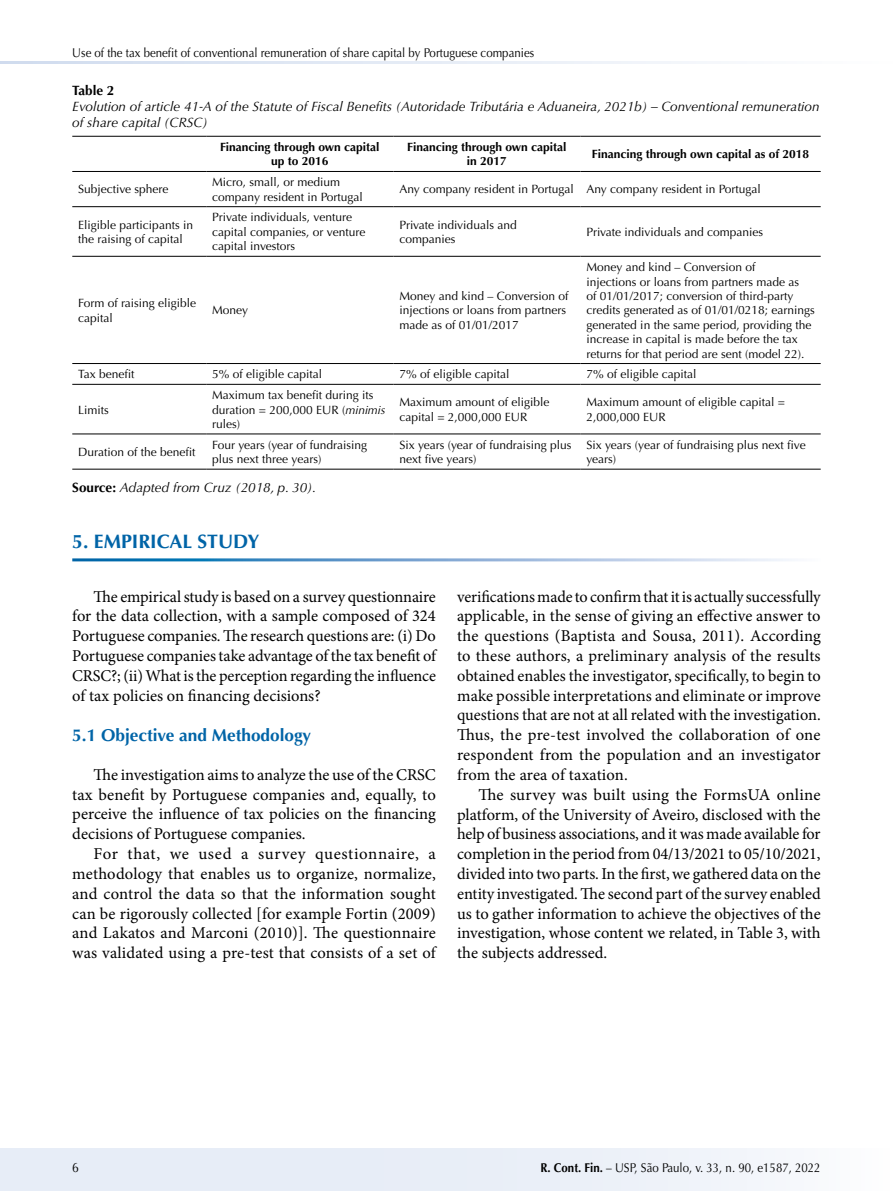
<style>
.page{position:relative;width:893px;height:1191px;background:#fff}
.page>*{position:absolute;margin:0;border:0;box-sizing:border-box;transform-origin:0 0}
.t1{font:700 19.5px "Optima LT Std";color:#0064a7}
.t2{font:700 17.25px "Optima LT Std";color:#0064a7}
.t3{font:16.5px/19.8px "Minion Pro";color:#000;text-align:justify}
.t4{font:italic 13.5px/16.2px "Optima LT Std";color:#000}
.t5{font:700 13.5px "Optima LT Std";color:#000}
.t6{font:13.5px "Optima LT Std";color:#000;scale:.9 1}
.t7{font:12.75px "Optima LT Std";color:#000;scale:.9 1}
.t8{font:12px/14.4px "Optima LT Std";color:#000}
.t9{font:700 12px/14.4px "Optima LT Std";color:#000;text-align:center}
.s1{font-style:italic}
.s2{font-weight:700;font-style:normal}
.s3{font-weight:700}
</style>
<div class="page">
<div style="left:0;top:1148px;width:893px;height:43px;background:#e7edf7"></div>
<hr style="left:0;top:61px;width:893px;height:3px;background:#cfdbee">
<hr style="left:72px;top:171px;width:134px;height:1px;background:#000">
<hr style="left:206px;top:171px;width:187px;height:1px;background:#000">
<hr style="left:393px;top:171px;width:187px;height:1px;background:#000">
<hr style="left:580px;top:171px;width:241px;height:1px;background:#000">
<hr style="left:72px;top:206px;width:134px;height:1px;background:#000">
<hr style="left:206px;top:206px;width:187px;height:1px;background:#000">
<hr style="left:393px;top:206px;width:187px;height:1px;background:#000">
<hr style="left:580px;top:206px;width:241px;height:1px;background:#000">
<hr style="left:72px;top:256px;width:134px;height:1px;background:#000">
<hr style="left:206px;top:256px;width:187px;height:1px;background:#000">
<hr style="left:393px;top:256px;width:187px;height:1px;background:#000">
<hr style="left:580px;top:256px;width:241px;height:1px;background:#000">
<hr style="left:72px;top:363px;width:134px;height:1px;background:#000">
<hr style="left:206px;top:363px;width:187px;height:1px;background:#000">
<hr style="left:393px;top:363px;width:187px;height:1px;background:#000">
<hr style="left:580px;top:363px;width:241px;height:1px;background:#000">
<hr style="left:72px;top:384px;width:134px;height:1px;background:#000">
<hr style="left:206px;top:384px;width:187px;height:1px;background:#000">
<hr style="left:393px;top:384px;width:187px;height:1px;background:#000">
<hr style="left:580px;top:384px;width:241px;height:1px;background:#000">
<hr style="left:72px;top:434px;width:134px;height:1px;background:#000">
<hr style="left:206px;top:434px;width:187px;height:1px;background:#000">
<hr style="left:393px;top:434px;width:187px;height:1px;background:#000">
<hr style="left:580px;top:434px;width:241px;height:1px;background:#000">
<hr style="left:72px;top:136px;width:134px;height:1px;background:#000">
<hr style="left:206px;top:136px;width:187px;height:1px;background:#000">
<hr style="left:393px;top:136px;width:187px;height:1px;background:#000">
<hr style="left:580px;top:136px;width:241px;height:1px;background:#000">
<hr style="left:72px;top:469px;width:134px;height:1px;background:#000">
<hr style="left:206px;top:469px;width:187px;height:1px;background:#000">
<hr style="left:393px;top:469px;width:187px;height:1px;background:#000">
<hr style="left:580px;top:469px;width:241px;height:1px;background:#000">
<p class="t7" style="left:72px;top:45px;width:515px">Use of the tax benefit of conventional remuneration of share capital by Portuguese companies</p>
<p class="t5" style="left:72px;top:83px;width:44px">Table 2</p>
<p class="t4" style="left:72px;top:99px;width:749px">Evolution of article 41-A of the Statute of Fiscal Benefits (Autoridade Tributária e Aduaneira, 2021b) – Conventional remuneration of share capital (CRSC)</p>
<p class="t9" style="left:220px;top:140px;width:161px">Financing through own capital up to 2016</p>
<p class="t9" style="left:407px;top:140px;width:161px">Financing through own capital in 2017</p>
<p class="t9" style="left:592px;top:147px;width:219px">Financing through own capital as of 2018</p>
<p class="t8" style="left:78px;top:182px;width:92px">Subjective sphere</p>
<p class="t8" style="left:212px;top:175px;width:152px">Micro, small, or medium company resident in Portugal</p>
<p class="t8" style="left:399px;top:182px;width:363px">Any company resident in Portugal Any company resident in Portugal</p>
<p class="t8" style="left:78px;top:218px;width:116px">Eligible participants in the raising of capital</p>
<p class="t8" style="left:212px;top:210px;width:155px">Private individuals, venture capital companies, or venture capital investors</p>
<p class="t8" style="left:399px;top:218px;width:119px">Private individuals and companies</p>
<p class="t8" style="left:586px;top:225px;width:178px">Private individuals and companies</p>
<p class="t8" style="left:78px;top:296px;width:120px">Form of raising eligible capital</p>
<p class="t8" style="left:212px;top:303px;width:38px">Money</p>
<p class="t8" style="left:399px;top:289px;width:171px">Money and kind – Conversion of injections or loans from partners made as of 01/01/2017</p>
<p class="t8" style="left:586px;top:260px;width:230px">Money and kind – Conversion of<br>injections or loans from partners made as<br>of 01/01/2017; conversion of third-party credits generated as of 01/01/0218; earnings generated in the same period, providing the increase in capital is made before the tax returns for that period are sent (model 22).</p>
<p class="t8" style="left:78px;top:367px;width:58px">Tax benefit</p>
<p class="t8" style="left:212px;top:367px;width:112px">5% of eligible capital</p>
<p class="t8" style="left:399px;top:367px;width:112px">7% of eligible capital</p>
<p class="t8" style="left:586px;top:367px;width:112px">7% of eligible capital</p>
<p class="t8" style="left:78px;top:402px;width:32px">Limits</p>
<p class="t8" style="left:212px;top:388px;width:175px">Maximum tax benefit during its duration = 200,000 EUR (<span class="s1">minimis </span>rules)</p>
<p class="t8" style="left:399px;top:395px;width:152px">Maximum amount of eligible capital = 2,000,000 EUR</p>
<p class="t8" style="left:586px;top:395px;width:200px">Maximum amount of eligible capital =<br>2,000,000 EUR</p>
<p class="t8" style="left:78px;top:445px;width:119px">Duration of the benefit</p>
<p class="t8" style="left:212px;top:437px;width:156px">Four years (year of fundraising plus next three years)</p>
<p class="t8" style="left:399px;top:437px;width:174px">Six years (year of fundraising plus next five years)</p>
<p class="t8" style="left:586px;top:437px;width:221px">Six years (year of fundraising plus next five years)</p>
<p class="t4" style="left:72px;top:479px;width:245px"><span class="s2">Source:</span> Adapted from Cruz (2018, p. 30).</p>
<p class="t1" style="left:72px;top:530px;width:189px">5. EMPIRICAL STUDY</p>
<p class="t3" style="left:72px;top:586px;width:365px;text-indent:21px">The empirical study is based on a survey questionnaire for the data collection, with a sample composed of 324<br>Portuguese companies. The research questions are: (i) Do Portuguese companies take advantage of the tax benefit of CRSC?; (ii) What is the perception regarding the influence of tax policies on financing decisions?</p>
<p class="t2" style="left:72px;top:725px;width:240px">5.1 Objective and Methodology</p>
<p class="t3" style="left:72px;top:764px;width:365px;text-indent:21px">The investigation aims to analyze the use of the CRSC tax benefit by Portuguese companies and, equally, to perceive the influence of tax policies on the financing decisions of Portuguese companies.</p>
<p class="t3" style="left:72px;top:844px;width:365px;text-indent:21px">For that, we used a survey questionnaire, a methodology that enables us to organize, normalize, and control the data so that the information sought can be rigorously collected [for example Fortin (2009) and Lakatos and Marconi (2010)]. The questionnaire was validated using a pre-test that consists of a set of</p>
<p class="t3" style="left:457px;top:586px;width:365px">verifications made to confirm that it is actually successfully applicable, in the sense of giving an effective answer to the questions (Baptista and Sousa, 2011). According to these authors, a preliminary analysis of the results obtained enables the investigator, specifically, to begin to make possible interpretations and eliminate or improve questions that are not at all related with the investigation.<br>Thus, the pre-test involved the collaboration of one respondent from the population and an investigator from the area of taxation.</p>
<p class="t3" style="left:457px;top:784px;width:365px;text-indent:21px">The survey was built using the FormsUA online platform, of the University of Aveiro, disclosed with the help of business associations, and it was made available for completion in the period from 04/13/2021 to 05/10/2021, divided into two parts. In the first, we gathered data on the entity investigated. The second part of the survey enabled us to gather information to achieve the objectives of the investigation, whose content we related, in Table 3, with the subjects addressed.</p>
<p class="t6" style="left:72px;top:1160px;width:9px">6</p>
<p class="t7" style="left:541px;top:1160px;width:313px"><span class="s3">R. Cont. Fin.</span> – USP, São Paulo, v. 33, n. 90, e1587, 2022</p>
</div>
